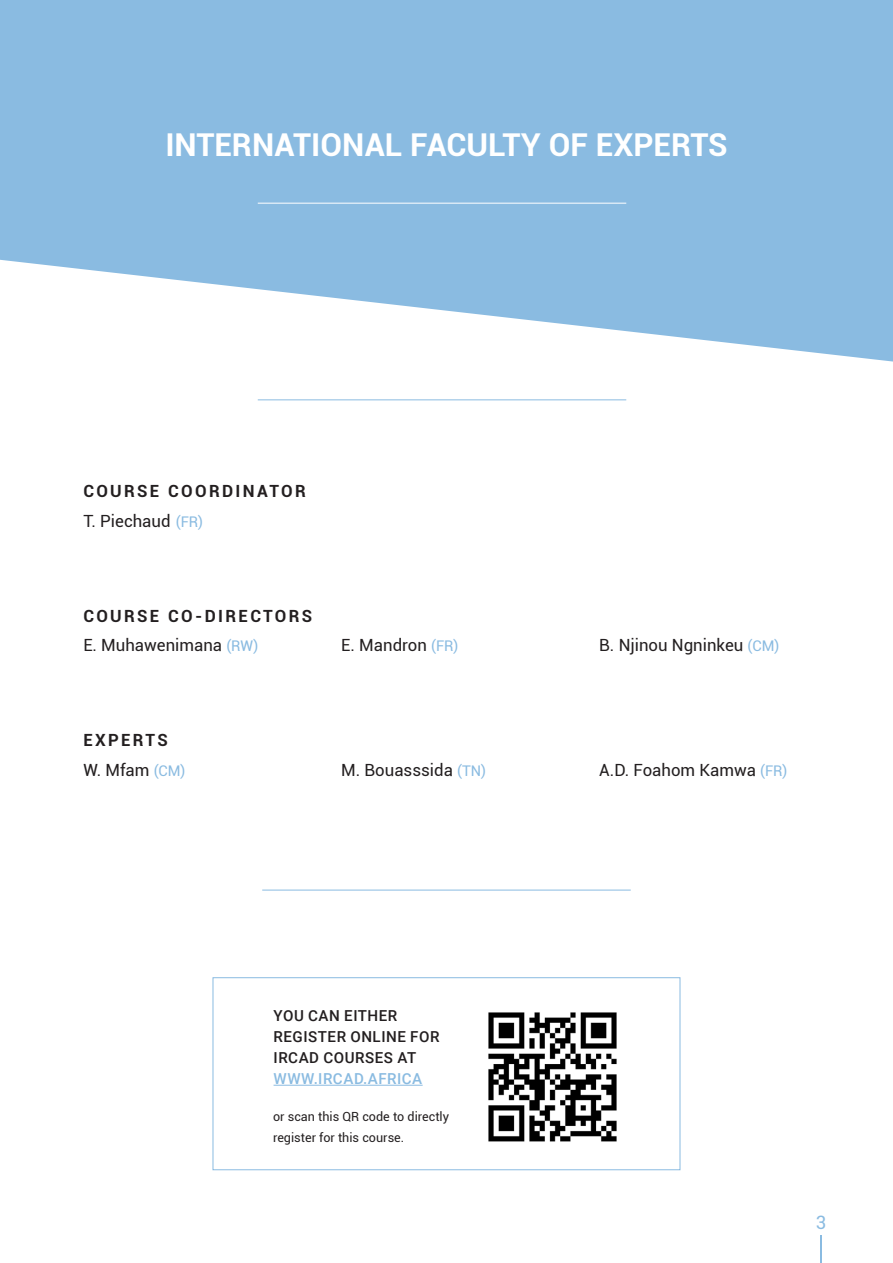
<style>
.page{position:relative;width:893px;height:1263px;background:#fff}
.page>*{position:absolute;margin:0;border:0;box-sizing:border-box;transform-origin:0 0}
.t1{font:700 31.5px "Roboto";color:#fff}
.t2{font:18.45px "Roboto";color:#8abbe1}
.t3{font:16.8px "Roboto";color:#231f20}
.t4{font:700 16.8px "Roboto";letter-spacing:.14em;color:#231f20}
.t5{font:500 15.15px/21px "Roboto";letter-spacing:.035em;color:#231f20}
.t6{font:500 15.15px "Roboto";letter-spacing:.035em;color:#8abbe1}
.t7{font:12.6px/21px "Roboto";color:#231f20}
.s1{font-size:14.7px;color:#8abbe1}
</style>
<div class="page">
<hr style="left:820px;top:1236px;width:2px;height:27px;background:#8abbe1">
<svg style="left:0;top:0;width:893px;height:362px;background:#9ac4e5"></svg>
<div style="left:213px;top:977px;width:467px;height:193px;background:#fff;border:1px solid #8abbe1"></div>
<img style="left:488px;top:1012px;width:129px;height:130px">
<hr style="left:258px;top:203px;width:368px;height:1px;background:#fff">
<hr style="left:258px;top:399px;width:368px;height:1px;background:#8abbe1">
<hr style="left:262px;top:890px;width:369px;height:1px;background:#8abbe1">
<hr style="left:274px;top:1085px;width:149px;height:1px;background:#8abbe1">
<h1 class="t1" style="left:165px;top:122px;width:564px">INTERNATIONAL FACULTY OF EXPERTS</h1>
<p class="t4" style="left:83px;top:479px;width:224px">COURSE COORDINATOR</p>
<p class="t3" style="left:83px;top:509px;width:121px">T. Piechaud <span class="s1">(FR)</span></p>
<p class="t4" style="left:83px;top:604px;width:230px">COURSE CO-DIRECTORS</p>
<p class="t3" style="left:83px;top:633px;width:176px">E. Muhawenimana <span class="s1">(RW)</span></p>
<p class="t3" style="left:341px;top:633px;width:119px">E. Mandron <span class="s1">(FR)</span></p>
<p class="t3" style="left:599px;top:633px;width:182px">B. Njinou Ngninkeu <span class="s1">(CM)</span></p>
<p class="t4" style="left:83px;top:728px;width:86px">EXPERTS</p>
<p class="t3" style="left:83px;top:758px;width:104px">W. Mfam <span class="s1">(CM)</span></p>
<p class="t3" style="left:341px;top:758px;width:146px">M. Bouasssida <span class="s1">(TN)</span></p>
<p class="t3" style="left:599px;top:758px;width:190px">A.D. Foahom Kamwa <span class="s1">(FR)</span></p>
<p class="t5" style="left:274px;top:1005px;width:167px">YOU CAN EITHER<br>REGISTER ONLINE FOR<br>IRCAD COURSES AT</p>
<p class="t6" style="left:274px;top:1068px;width:150px">WWW.IRCAD.AFRICA</p>
<p class="t7" style="left:273px;top:1106px;width:178px">or scan this QR code to directly register for this course.</p>
<p class="t2" style="left:816px;top:1209px;width:12px">3</p>
</div>
